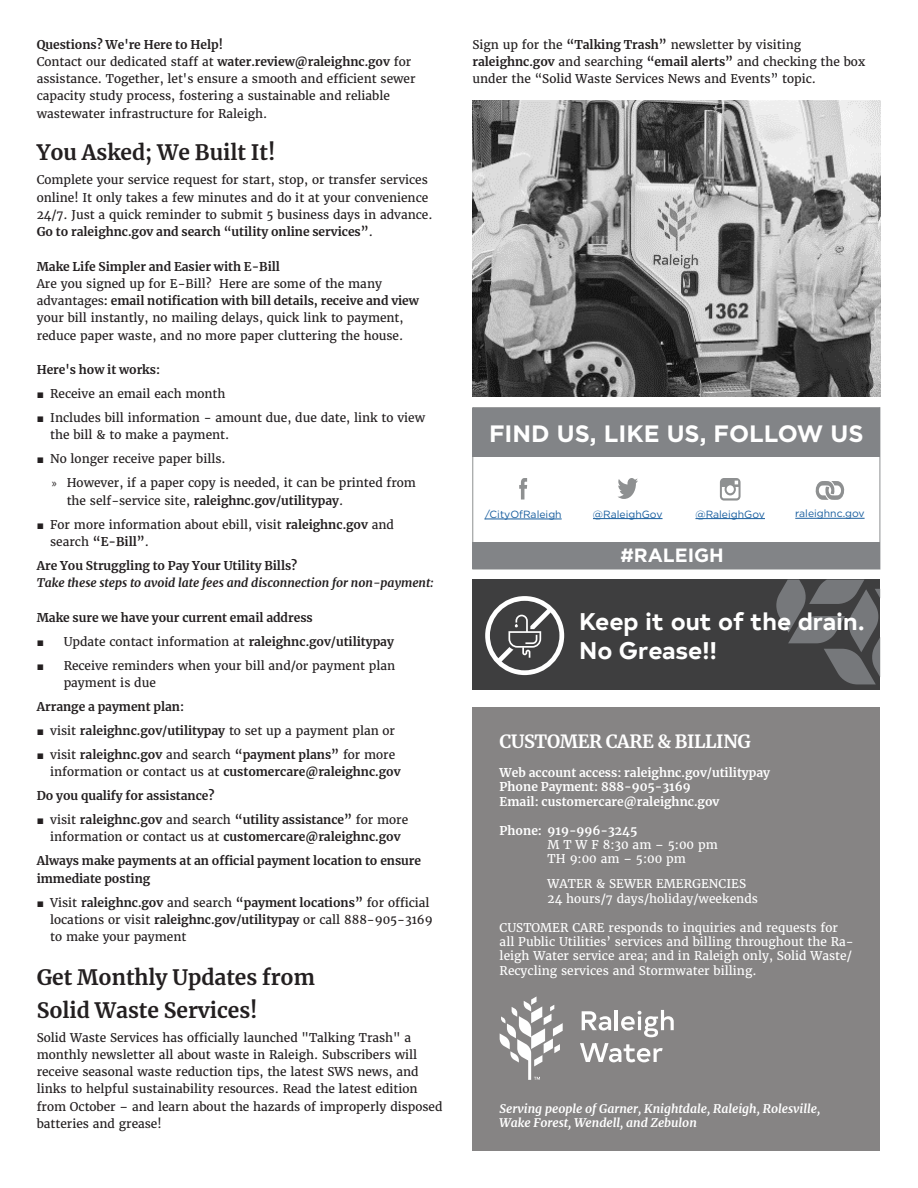
<style>
.page{position:relative;width:918px;height:1188px;background:#fff}
.page>*{position:absolute;margin:0;border:0;box-sizing:border-box;transform-origin:0 0}
.t1{font:700 24px/28.8px "Typold";color:#fff}
.t2{font:700 23.7px "Gotham";color:#fff}
.t3{font:700 21px "Merriweather";color:#231f20}
.t4{font:700 19.2px "Gotham";color:#fff}
.t5{font:700 18px "Merriweather";letter-spacing:-.02em;color:#fff}
.t6{font:12px/17.2px "Merriweather";color:#231f20}
.t7{font:700 12px/17.2px "Merriweather";color:#231f20}
.t8{font:12px/14.4px "Merriweather";color:#fff}
.t9{font:700 12px "Merriweather";color:#fff}
.t10{font:italic 700 12px/17.2px "Merriweather";color:#231f20}
.t11{font:italic 700 12px/14.4px "Merriweather";color:#fff}
.t12{font:10.5px "Gotham";color:#175d9e}
.s1{font-weight:700}
.s2{font-family:"Arial"}
.s3{font-family:"Myriad Pro"}
.s4{font-style:normal}
.s5{font-family:"Arial";font-weight:400}
.s6{font-weight:400}
</style>
<div class="page">
<div style="left:472px;top:707px;width:408px;height:443px;background:#868484"></div>
<svg style="left:500px;top:996px;width:63px;height:84px"></svg>
<svg style="left:582px;top:1011px;width:29px;height:20px"></svg>
<hr style="left:615px;top:1010px;width:3px;height:20px;background:#fefefe">
<svg style="left:621px;top:1010px;width:53px;height:27px"></svg>
<svg style="left:580px;top:1043px;width:83px;height:19px"></svg>
<div style="left:472px;top:580px;width:408px;height:110px;background:#3e3e3f"></div>
<svg style="left:776px;top:580px;width:104px;height:104px"></svg>
<svg style="left:485px;top:596px;width:79px;height:79px"></svg>
<div style="left:473px;top:408px;width:407px;height:49px;background:#828487"></div>
<div style="left:472px;top:542px;width:408px;height:27px;background:#828487"></div>
<svg style="left:519px;top:478px;width:8px;height:22px"></svg>
<hr style="left:485px;top:519px;width:77px;height:1px;background:#175d9e">
<svg style="left:720px;top:478px;width:21px;height:23px"></svg>
<hr style="left:695px;top:518px;width:70px;height:1px;background:#175d9e">
<svg style="left:618px;top:478px;width:20px;height:21px"></svg>
<hr style="left:593px;top:518px;width:70px;height:1px;background:#175d9e">
<svg style="left:815px;top:481px;width:30px;height:19px"></svg>
<hr style="left:795px;top:518px;width:70px;height:1px;background:#175d9e">
<img style="left:472px;top:100px;width:408px;height:296px">
<p class="t6" style="left:37px;top:36px;width:380px"><span class="s1">Questions? We're Here to Help!<br></span>Contact our dedicated staff at <span class="s1">water.review@raleighnc.gov</span> for assistance. Together, let's ensure a smooth and efficient sewer capacity study process, fostering a sustainable and reliable wastewater infrastructure for Raleigh.</p>
<p class="t3" style="left:37px;top:138px;width:240px">You Asked; We Built It!</p>
<p class="t6" style="left:37px;top:171px;width:397px">Complete your service request for start, stop, or transfer services online! It only takes a few minutes and do it at your convenience 24/7. Just a quick reminder to submit 5 business days in advance.<br><span class="s1">Go to raleighnc.gov and search “utility online services”</span>.</p>
<p class="t6" style="left:37px;top:258px;width:384px"><span class="s1">Make Life Simpler and Easier with E-Bill<br></span>Are you signed up for E-Bill? Here are some of the many advantages<span class="s1">: email notification with bill details, receive and view </span>your bill instantly, no mailing delays, quick link to payment, reduce paper waste, and no more paper cluttering the house.</p>
<p class="t7" style="left:37px;top:361px;width:125px">Here's how it works:</p>
<p class="t6" style="left:37px;top:385px;width:190px"><span class="s2">■</span> Receive an email each month</p>
<p class="t6" style="left:50px;top:409px;width:377px;text-indent:-14px"><span class="s2">■</span> Includes bill information - amount due, due date, link to view the bill &amp; to make a payment.</p>
<p class="t6" style="left:37px;top:450px;width:190px"><span class="s2">■</span> No longer receive paper bills.</p>
<p class="t6" style="left:67px;top:474px;width:351px;text-indent:-15px"><span class="s3">»</span> However, if a paper copy is needed, it can be printed from the self-service site, <span class="s1">raleighnc.gov/utilitypay</span>.</p>
<p class="t6" style="left:50px;top:516px;width:345px;text-indent:-14px"><span class="s2">■</span> For more information about ebill, visit <span class="s1">raleighnc.gov</span> and search <span class="s1">“E-Bill”</span>.</p>
<p class="t10" style="left:37px;top:556px;width:398px"><span class="s4">Are You Struggling to Pay Your Utility Bills?<br></span>Take these steps to avoid late fees and disconnection for non-payment:</p>
<p class="t7" style="left:37px;top:608px;width:278px">Make sure we have your current email address</p>
<p class="t6" style="left:37px;top:633px;width:359px"><span class="s2">■</span> Update contact information at <span class="s1">raleighnc.gov/utilitypay</span></p>
<p class="t6" style="left:64px;top:657px;width:333px;text-indent:-27px"><span class="s2">■</span> Receive reminders when your bill and/or payment plan payment is due</p>
<p class="t7" style="left:37px;top:697px;width:149px">Arrange a payment plan:</p>
<p class="t6" style="left:37px;top:722px;width:360px"><span class="s2">■</span> visit <span class="s1">raleighnc.gov/utilitypay</span> to set up a payment plan or</p>
<p class="t7" style="left:50px;top:745px;width:352px;text-indent:-14px"><span class="s5">■</span> <span class="s6">visit</span> raleighnc.gov <span class="s6">and search</span> “payment plans” <span class="s6">for more information or contact us at</span> customercare@raleighnc.gov</p>
<p class="t7" style="left:37px;top:787px;width:179px">Do you qualify for assistance?</p>
<p class="t7" style="left:37px;top:811px;width:373px;text-align:center"><span class="s5">■</span> <span class="s6">visit</span> raleighnc.gov <span class="s6">and search</span> “utility assistance” <span class="s6">for more information or contact us at</span> customercare@raleighnc.gov</p>
<p class="t7" style="left:37px;top:852px;width:386px">Always make payments at an official payment location to ensure immediate posting</p>
<p class="t6" style="left:50px;top:894px;width:384px;text-indent:-14px"><span class="s2">■</span> Visit <span class="s1">raleighnc.gov</span> and search <span class="s1">“payment locations”</span> for official locations or visit <span class="s1">raleighnc.gov/utilitypay</span> or call 888-905-3169 to make your payment</p>
<p class="t3" style="left:37px;top:963px;width:280px">Get Monthly Updates from</p>
<p class="t3" style="left:37px;top:995px;width:222px">Solid Waste Services!</p>
<p class="t6" style="left:37px;top:1029px;width:407px">Solid Waste Services has officially launched "Talking Trash" a monthly newsletter all about waste in Raleigh. Subscribers will receive seasonal waste reduction tips, the latest SWS news, and links to helpful sustainability resources. Read the latest edition from October – and learn about the hazards of improperly disposed batteries and grease!</p>
<p class="t6" style="left:472px;top:36px;width:394px">Sign up for the <span class="s1">“Talking Trash”</span> newsletter by visiting <span class="s1">raleighnc.gov</span> and searching <span class="s1">“email alerts”</span> and checking the box under the “Solid Waste Services News and Events” topic.</p>
<p class="t2" style="left:489px;top:417px;width:376px">FIND US, LIKE US, FOLLOW US</p>
<p class="t12" style="left:485px;top:507px;width:78px">/CityOfRaleigh</p>
<p class="t12" style="left:593px;top:507px;width:71px">@RaleighGov</p>
<p class="t12" style="left:695px;top:507px;width:71px">@RaleighGov</p>
<p class="t12" style="left:795px;top:507px;width:71px">raleighnc.gov</p>
<p class="t4" style="left:620px;top:543px;width:105px">#RALEIGH</p>
<h1 class="t1" style="left:579px;top:604px;width:287px">Keep it out of the drain.<br>No Grease!!</h1>
<p class="t5" style="left:500px;top:729px;width:253px">CUSTOMER CARE &amp; BILLING</p>
<p class="t9" style="left:500px;top:764px;width:272px">Web account access: raleighnc.gov/utilitypay</p>
<p class="t9" style="left:500px;top:779px;width:193px">Phone Payment: 888-905-3169</p>
<p class="t9" style="left:500px;top:793px;width:221px">Email: customercare@raleighnc.gov</p>
<p class="t9" style="left:500px;top:822px;width:139px">Phone: 919-996-3245</p>
<p class="t8" style="left:548px;top:838px;width:172px">M T W F 8:30 am – 5:00 pm</p>
<p class="t8" style="left:548px;top:852px;width:140px">TH 9:00 am – 5:00 pm</p>
<p class="t8" style="left:548px;top:877px;width:200px">WATER &amp; SEWER EMERGENCIES</p>
<p class="t8" style="left:548px;top:891px;width:212px">24 hours/7 days/holiday/weekends</p>
<p class="t8" style="left:500px;top:920px;width:340px">CUSTOMER CARE responds to inquiries and requests for</p>
<p class="t8" style="left:500px;top:934px;width:356px">all Public Utilities’ services and billing throughout the Ra&shy;leigh Water service area; and in Raleigh only, Solid Waste/<br>Recycling services and Stormwater billing.</p>
<p class="t11" style="left:500px;top:1101px;width:322px">Serving people of Garner, Knightdale, Raleigh, Rolesville,<br>Wake Forest, Wendell, and Zebulon</p>
</div>
